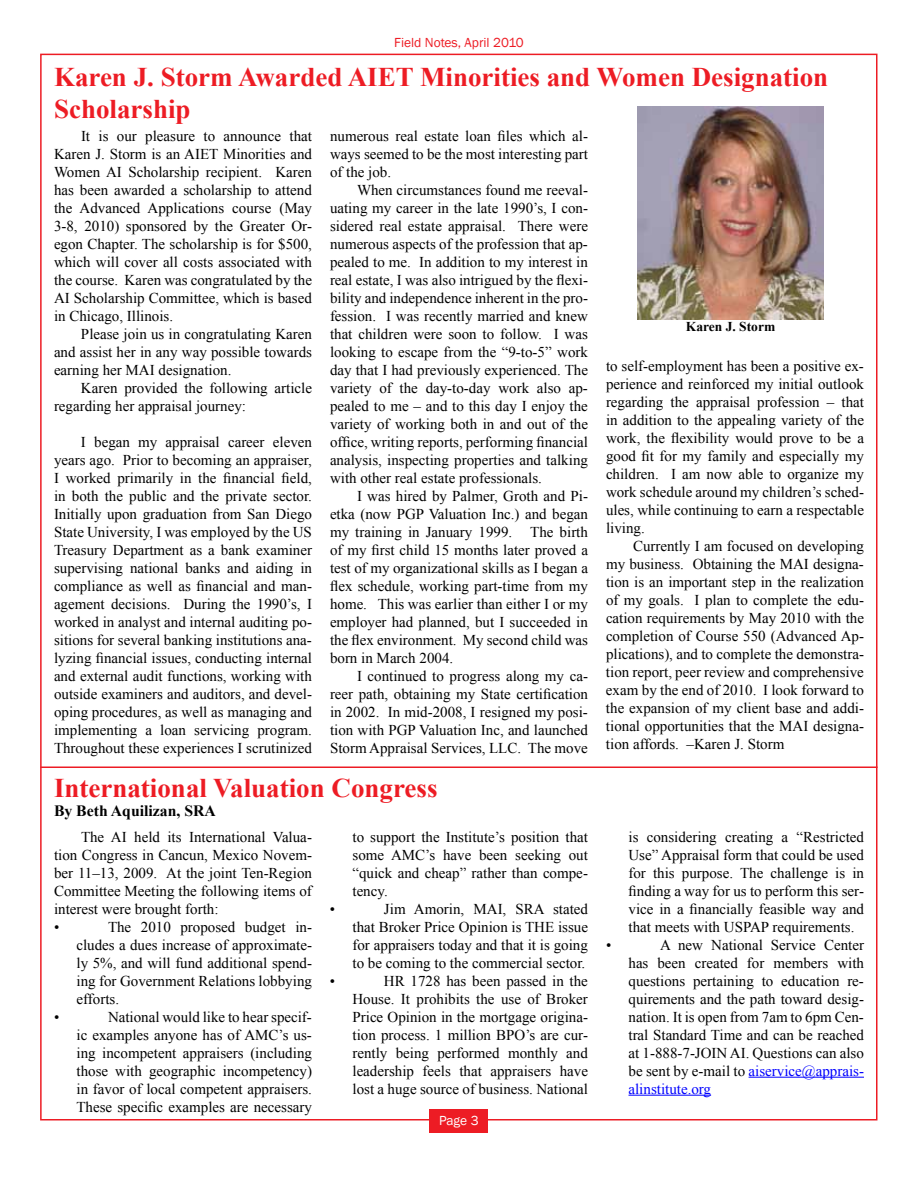
<style>
.page{position:relative;width:918px;height:1188px;background:#fff}
.page>*{position:absolute;margin:0;border:0;box-sizing:border-box;transform-origin:0 0}
.t1{font:700 27px/32.4px "Times New Roman";color:#ed1c24}
.t2{font:700 15.75px "Times New Roman";color:#000}
.t3{font:15px/18px "Times New Roman";color:#000;text-align:justify}
.t4{font:13.5px "Franklin Gothic";color:#ed1c24}
.t5{font:700 13.5px "Times New Roman";color:#000}
.t6{font:13.5px "Franklin Gothic";color:#fff}
.s1{color:#00f}
</style>
<div class="page">
<div style="left:430px;top:1109px;width:58px;height:23px;background:#ed1c24"></div>
<img style="left:637px;top:107px;width:187px;height:213px">
<hr style="left:749px;top:1077px;width:115px;height:1px;background:#00f">
<hr style="left:628px;top:1095px;width:83px;height:1px;background:#00f">
<hr style="left:40px;top:766px;width:838px;height:2px;background:#ed1c24">
<p class="t4" style="left:394px;top:34px;width:131px">Field Notes, April 2010</p>
<h1 class="t1" style="left:54px;top:60px;width:776px">Karen J. Storm Awarded AIET Minorities and Women Designation<br>Scholarship</h1>
<p class="t3" style="left:330px;top:127px;width:260px">numerous real estate loan files which al&shy;ways seemed to be the most interesting part of the job.</p>
<p class="t3" style="left:330px;top:181px;width:260px;text-indent:27px">When circumstances found me reeval&shy;uating my career in the late 1990’s, I con&shy;sidered real estate appraisal. There were numerous aspects of the profession that ap&shy;pealed to me. In addition to my interest in real estate, I was also intrigued by the flexi&shy;bility and independence inherent in the pro&shy;fession. I was recently married and knew that children were soon to follow. I was looking to escape from the “9-to-5” work day that I had previously experienced. The variety of the day-to-day work also ap&shy;pealed to me – and to this day I enjoy the variety of working both in and out of the office, writing reports, performing financial analysis, inspecting properties and talking with other real estate professionals.</p>
<p class="t3" style="left:330px;top:487px;width:260px;text-indent:27px">I was hired by Palmer, Groth and Pi&shy;etka (now PGP Valuation Inc.) and began my training in January 1999. The birth of my first child 15 months later proved a test of my organizational skills as I began a flex schedule, working part-time from my home. This was earlier than either I or my employer had planned, but I succeeded in the flex environment. My second child was born in March 2004.</p>
<p class="t3" style="left:330px;top:667px;width:260px;text-indent:27px">I continued to progress along my ca&shy;reer path, obtaining my State certification in 2002. In mid-2008, I resigned my posi&shy;tion with PGP Valuation Inc, and launched Storm Appraisal Services, LLC. The move</p>
<p class="t3" style="left:54px;top:127px;width:260px;text-indent:27px">It is our pleasure to announce that Karen J. Storm is an AIET Minorities and Women AI Scholarship recipient. Karen has been awarded a scholarship to attend the Advanced Applications course (May 3-8, 2010) sponsored by the Greater Or&shy;egon Chapter. The scholarship is for $500, which will cover all costs associated with the course. Karen was congratulated by the AI Scholarship Committee, which is based in Chicago, Illinois.</p>
<p class="t3" style="left:54px;top:325px;width:260px;text-indent:27px">Please join us in congratulating Karen and assist her in any way possible towards earning her MAI designation.</p>
<p class="t3" style="left:54px;top:379px;width:259px;text-indent:27px">Karen provided the following article regarding her appraisal journey:</p>
<p class="t3" style="left:54px;top:433px;width:260px;text-indent:27px">I began my appraisal career eleven years ago. Prior to becoming an appraiser, I worked primarily in the financial field, in both the public and the private sector.<br>Initially upon graduation from San Diego State University, I was employed by the US Treasury Department as a bank examiner supervising national banks and aiding in compliance as well as financial and man&shy;agement decisions. During the 1990’s, I worked in analyst and internal auditing po&shy;sitions for several banking institutions ana&shy;lyzing financial issues, conducting internal and external audit functions, working with outside examiners and auditors, and devel&shy;oping procedures, as well as managing and implementing a loan servicing program.<br>Throughout these experiences I scrutinized</p>
<p class="t5" style="left:686px;top:319px;width:91px">Karen J. Storm</p>
<p class="t3" style="left:606px;top:357px;width:260px">to self-employment has been a positive ex&shy;perience and reinforced my initial outlook regarding the appraisal profession – that in addition to the appealing variety of the work, the flexibility would prove to be a good fit for my family and especially my children. I am now able to organize my work schedule around my children’s sched&shy;ules, while continuing to earn a respectable living.</p>
<p class="t3" style="left:606px;top:537px;width:260px;text-indent:27px">Currently I am focused on developing my business. Obtaining the MAI designa&shy;tion is an important step in the realization of my goals. I plan to complete the edu&shy;cation requirements by May 2010 with the completion of Course 550 (Advanced Ap&shy;plications), and to complete the demonstra&shy;tion report, peer review and comprehensive exam by the end of 2010. I look forward to the expansion of my client base and addi&shy;tional opportunities that the MAI designa&shy;tion affords. –Karen J. Storm</p>
<h1 class="t1" style="left:54px;top:771px;width:385px">International Valuation Congress</h1>
<p class="t2" style="left:54px;top:801px;width:163px">By Beth Aquilizan, SRA</p>
<p class="t3" style="left:54px;top:827px;width:260px;text-align:left;text-indent:27px">The AI held its International Valua&shy;tion Congress in Cancun, Mexico Novem&shy;ber 11–13, 2009. At the joint Ten-Region<br>Committee Meeting the following items of interest were brought forth:<br>•</p>
<p class="t3" style="left:76px;top:917px;width:237px;text-indent:32px">The 2010 proposed budget in&shy;cludes a dues increase of approximate&shy;ly 5%, and will fund additional spend&shy;ing for Government Relations lobbying efforts.</p>
<p class="t3" style="left:54px;top:1007px;width:7px">•</p>
<p class="t3" style="left:76px;top:1007px;width:237px;text-indent:32px">National would like to hear specif&shy;ic examples anyone has of AMC’s us&shy;ing incompetent appraisers (including those with geographic incompetency) in favor of local competent appraisers.<br>These specific examples are necessary</p>
<p class="t3" style="left:352px;top:827px;width:237px">to support the Institute’s position that some AMC’s have been seeking out “quick and cheap” rather than compe&shy;tency.</p>
<p class="t3" style="left:330px;top:899px;width:7px">•</p>
<p class="t3" style="left:352px;top:899px;width:237px;text-indent:32px">Jim Amorin, MAI, SRA stated that Broker Price Opinion is THE issue for appraisers today and that it is going to be coming to the commercial sector.</p>
<p class="t3" style="left:330px;top:971px;width:7px">•</p>
<p class="t3" style="left:352px;top:971px;width:237px;text-indent:32px">HR 1728 has been passed in the House. It prohibits the use of Broker Price Opinion in the mortgage origina&shy;tion process. 1 million BPO’s are cur&shy;rently being performed monthly and leadership feels that appraisers have lost a huge source of business. National</p>
<p class="t6" style="left:439px;top:1112px;width:41px">Page 3</p>
<p class="t3" style="left:628px;top:827px;width:237px">is considering creating a “Restricted Use” Appraisal form that could be used for this purpose. The challenge is in finding a way for us to perform this ser&shy;vice in a financially feasible way and that meets with USPAP requirements.</p>
<p class="t3" style="left:606px;top:935px;width:7px">•</p>
<p class="t3" style="left:628px;top:935px;width:237px;text-indent:32px">A new National Service Center has been created for members with questions pertaining to education re&shy;quirements and the path toward desig&shy;nation. It is open from 7am to 6pm Cen&shy;tral Standard Time and can be reached at 1-888-7-JOIN AI. Questions can also be sent by e-mail to <span class="s1">aiservice@apprais&shy;alinstitute.org</span></p>
</div>
